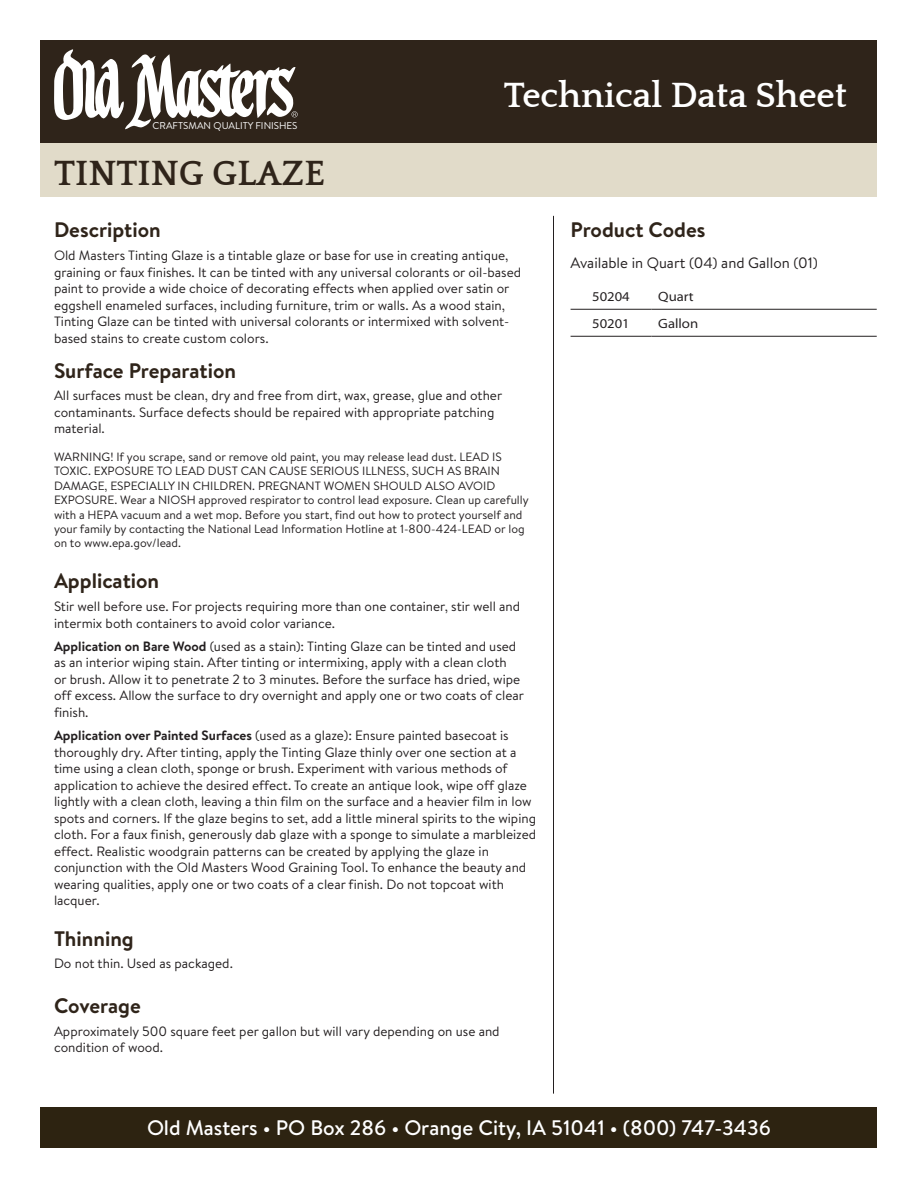
<style>
.page{position:relative;width:918px;height:1188px;background:#fff}
.page>*{position:absolute;margin:0;border:0;box-sizing:border-box;transform-origin:0 0}
.t1{font:700 36px "Quattrocento";color:#fff}
.t2{font:700 36px "Quattrocento";color:#2f241a}
.t3{font:700 21px "Brandon Text";color:#2f241a}
.t4{font:500 21px "Brandon Text";color:#fff}
.t5{font:15px "Brandon Text";color:#231f20}
.t6{font:13.5px/16.5px "Brandon Text";color:#231f20}
.Paragraph_Style_1{font:semi-expanded 13.5px "Myriad Pro";color:#231f20}
.t7{font:12px/14.4px "Brandon Text";color:#231f20}
.t8{font:9.9px "Brandon Text";color:#fff}
.s1{font-weight:700}
</style>
<div class="page">
<div style="left:40px;top:143px;width:838px;height:54px;background:#e1dbc9"></div>
<div style="left:40px;top:40px;width:838px;height:103px;background:#2f241a"></div>
<hr style="left:571px;top:309px;width:81px;height:1px;background:#231f20">
<hr style="left:652px;top:309px;width:225px;height:1px;background:#231f20">
<hr style="left:571px;top:336px;width:81px;height:1px;background:#231f20">
<hr style="left:652px;top:336px;width:225px;height:1px;background:#231f20">
<hr style="left:553px;top:216px;width:1px;height:877px;background:#231f20">
<div style="left:40px;top:1107px;width:838px;height:41px;background:#2d2311"></div>
<svg style="left:54px;top:49px;width:244px;height:80px"></svg>
<p class="t8" style="left:153px;top:119px;width:146px">CRAFTSMAN QUALITY FINISHES</p>
<p class="t2" style="left:54px;top:155px;width:273px">TINTING GLAZE</p>
<p class="t1" style="left:504px;top:76px;width:345px">Technical Data Sheet</p>
<p class="t3" style="left:54px;top:216px;width:108px">Description</p>
<p class="t6" style="left:54px;top:247px;width:469px">Old Masters Tinting Glaze is a tintable glaze or base for use in creating antique, graining or faux finishes. It can be tinted with any universal colorants or oil-based paint to provide a wide choice of decorating effects when applied over satin or eggshell enameled surfaces, including furniture, trim or walls. As a wood stain, Tinting Glaze can be tinted with universal colorants or intermixed with solvent&shy;based stains to create custom colors.</p>
<p class="t3" style="left:54px;top:356px;width:184px">Surface Preparation</p>
<p class="t6" style="left:54px;top:387px;width:450px">All surfaces must be clean, dry and free from dirt, wax, grease, glue and other contaminants. Surface defects should be repaired with appropriate patching material.</p>
<p class="t7" style="left:54px;top:449px;width:476px">WARNING! If you scrape, sand or remove old paint, you may release lead dust. LEAD IS TOXIC. EXPOSURE TO LEAD DUST CAN CAUSE SERIOUS ILLNESS, SUCH AS BRAIN DAMAGE, ESPECIALLY IN CHILDREN. PREGNANT WOMEN SHOULD ALSO AVOID EXPOSURE. Wear a NIOSH approved respirator to control lead exposure. Clean up carefully with a HEPA vacuum and a wet mop. Before you start, find out how to protect yourself and your family by contacting the National Lead Information Hotline at 1-800-424-LEAD or log on to www.epa.gov/lead.</p>
<p class="t3" style="left:54px;top:566px;width:107px">Application</p>
<p class="t6" style="left:54px;top:598px;width:468px">Stir well before use. For projects requiring more than one container, stir well and intermix both containers to avoid color variance.</p>
<p class="t6" style="left:54px;top:638px;width:472px"><span class="s1">Application on Bare Wood</span> (used as a stain): Tinting Glaze can be tinted and used as an interior wiping stain. After tinting or intermixing, apply with a clean cloth<br>or brush. Allow it to penetrate 2 to 3 minutes. Before the surface has dried, wipe off excess. Allow the surface to dry overnight and apply one or two coats of clear finish.</p>
<p class="t6" style="left:54px;top:727px;width:484px"><span class="s1">Application over Painted Surfaces</span> (used as a glaze): Ensure painted basecoat is thoroughly dry. After tinting, apply the Tinting Glaze thinly over one section at a time using a clean cloth, sponge or brush. Experiment with various methods of application to achieve the desired effect. To create an antique look, wipe off glaze lightly with a clean cloth, leaving a thin film on the surface and a heavier film in low spots and corners. If the glaze begins to set, add a little mineral spirits to the wiping cloth. For a faux finish, generously dab glaze with a sponge to simulate a marbleized effect. Realistic woodgrain patterns can be created by applying the glaze in conjunction with the Old Masters Wood Graining Tool. To enhance the beauty and wearing qualities, apply one or two coats of a clear finish. Do not topcoat with lacquer.</p>
<p class="t3" style="left:54px;top:924px;width:81px">Thinning</p>
<p class="t6" style="left:54px;top:955px;width:180px">Do not thin. Used as packaged.</p>
<p class="t3" style="left:54px;top:991px;width:88px">Coverage</p>
<p class="t6" style="left:54px;top:1022px;width:447px">Approximately 500 square feet per gallon but will vary depending on use and condition of wood.</p>
<p class="t3" style="left:571px;top:216px;width:136px">Product Codes</p>
<p class="t5" style="left:571px;top:253px;width:249px">Available in Quart (04) and Gallon (01)</p>
<p class="Paragraph_Style_1" style="left:592px;top:288px;width:39px">50204</p>
<p class="Paragraph_Style_1" style="left:658px;top:288px;width:37px">Quart</p>
<p class="Paragraph_Style_1" style="left:592px;top:315px;width:39px">50201</p>
<p class="Paragraph_Style_1" style="left:658px;top:315px;width:41px">Gallon</p>
<p class="t4" style="left:147px;top:1113px;width:625px">Old Masters • PO Box 286 • Orange City, IA 51041 • (800) 747-3436</p>
</div>
